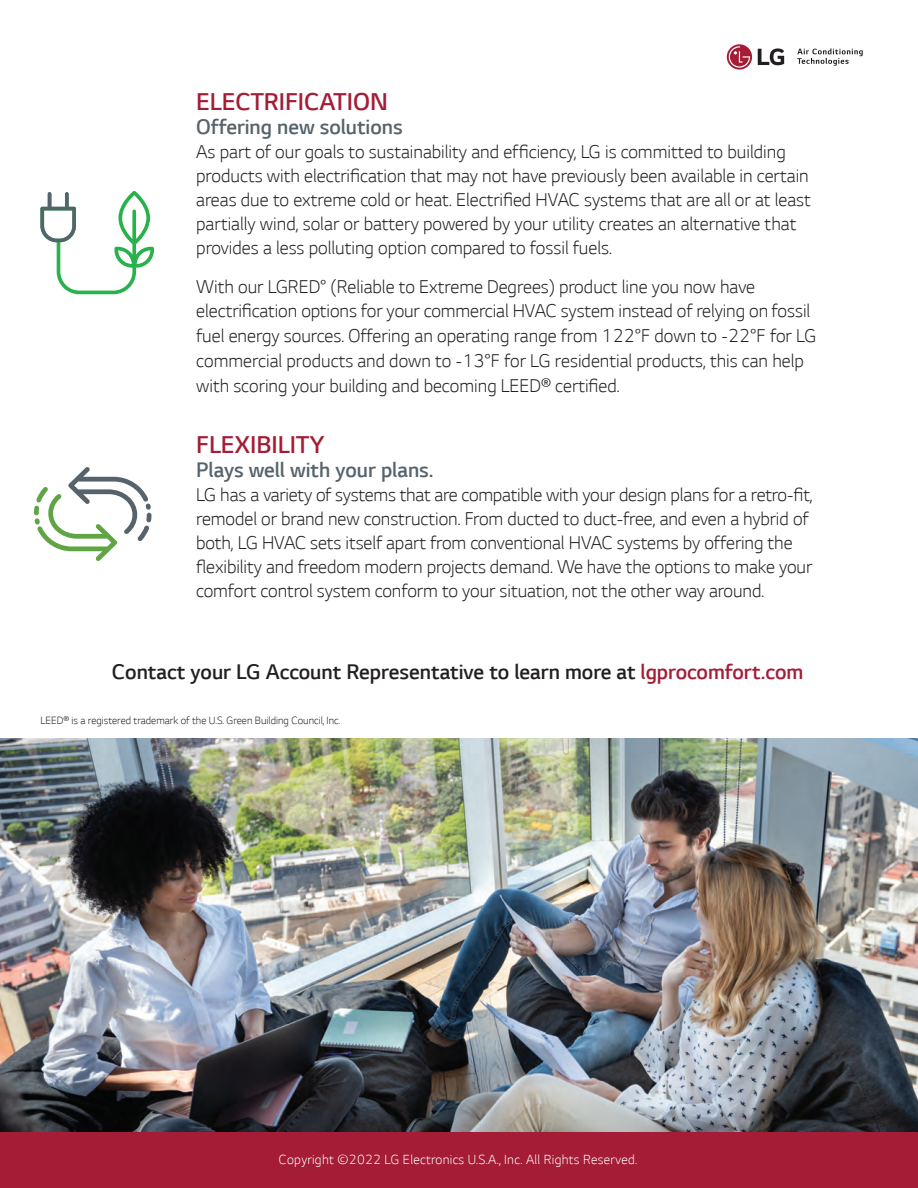
<style>
.page{position:relative;width:918px;height:1188px;background:#fff}
.page>*{position:absolute;margin:0;border:0;box-sizing:border-box;transform-origin:0 0}
.t1{font:300 27.6px "LG Smart";color:#a41c36}
.t2{font:300 24px "LG Smart";color:#231f20}
.t3{font:300 24px "LG Smart";color:#56636c}
.t4{font:300 21px/24px "LG Smart";color:#211e1e}
.t5{font:300 15px "LG Smart";letter-spacing:.02em;color:#fff}
.t6{font:300 12px "LG Smart";color:#231f20}
.s1{color:#a41c36}
</style>
<div class="page">
<svg style="left:758px;top:48px;width:26px;height:17px"></svg>
<svg style="left:727px;top:44px;width:25px;height:26px"></svg>
<svg style="left:797px;top:48px;width:66px;height:18px"></svg>
<div style="left:0;top:1131px;width:918px;height:57px;background:#a41c36"></div>
<img style="left:0;top:739px;width:918px;height:392px">
<svg style="left:40px;top:191px;width:114px;height:103px"></svg>
<svg style="left:34px;top:467px;width:118px;height:94px"></svg>
<h1 class="t1" style="left:196px;top:87px;width:193px">ELECTRIFICATION</h1>
<p class="t3" style="left:196px;top:114px;width:208px">Offering new solutions</p>
<p class="t4" style="left:196px;top:140px;width:616px">As part of our goals to sustainability and efficiency, LG is committed to building products with electrification that may not have previously been available in certain areas due to extreme cold or heat. Electrified HVAC systems that are all or at least partially wind, solar or battery powered by your utility creates an alternative that provides a less polluting option compared to fossil fuels.</p>
<p class="t4" style="left:196px;top:275px;width:622px;line-height:24.6px">With our LGRED° (Reliable to Extreme Degrees) product line you now have electrification options for your commercial HVAC system instead of relying on fossil fuel energy sources. Offering an operating range from 122°F down to -22°F for LG commercial products and down to -13°F for LG residential products, this can help with scoring your building and becoming LEED® certified.</p>
<h1 class="t1" style="left:196px;top:430px;width:130px">FLEXIBILITY</h1>
<p class="t3" style="left:196px;top:457px;width:239px">Plays well with your plans.</p>
<p class="t4" style="left:196px;top:483px;width:618px">LG has a variety of systems that are compatible with your design plans for a retro-fit, remodel or brand new construction. From ducted to duct-free, and even a hybrid of both, LG HVAC sets itself apart from conventional HVAC systems by offering the flexibility and freedom modern projects demand. We have the options to make your comfort control system conform to your situation, not the other way around.</p>
<p class="t2" style="left:112px;top:659px;width:693px">Contact your LG Account Representative to learn more at <span class="s1">lgprocomfort.com</span></p>
<p class="t6" style="left:40px;top:714px;width:302px">LEED® is a registered trademark of the U.S. Green Building Council, Inc.</p>
<p class="t5" style="left:279px;top:1152px;width:360px">Copyright ©2022 LG Electronics U.S.A., Inc. All Rights Reserved.</p>
</div>
